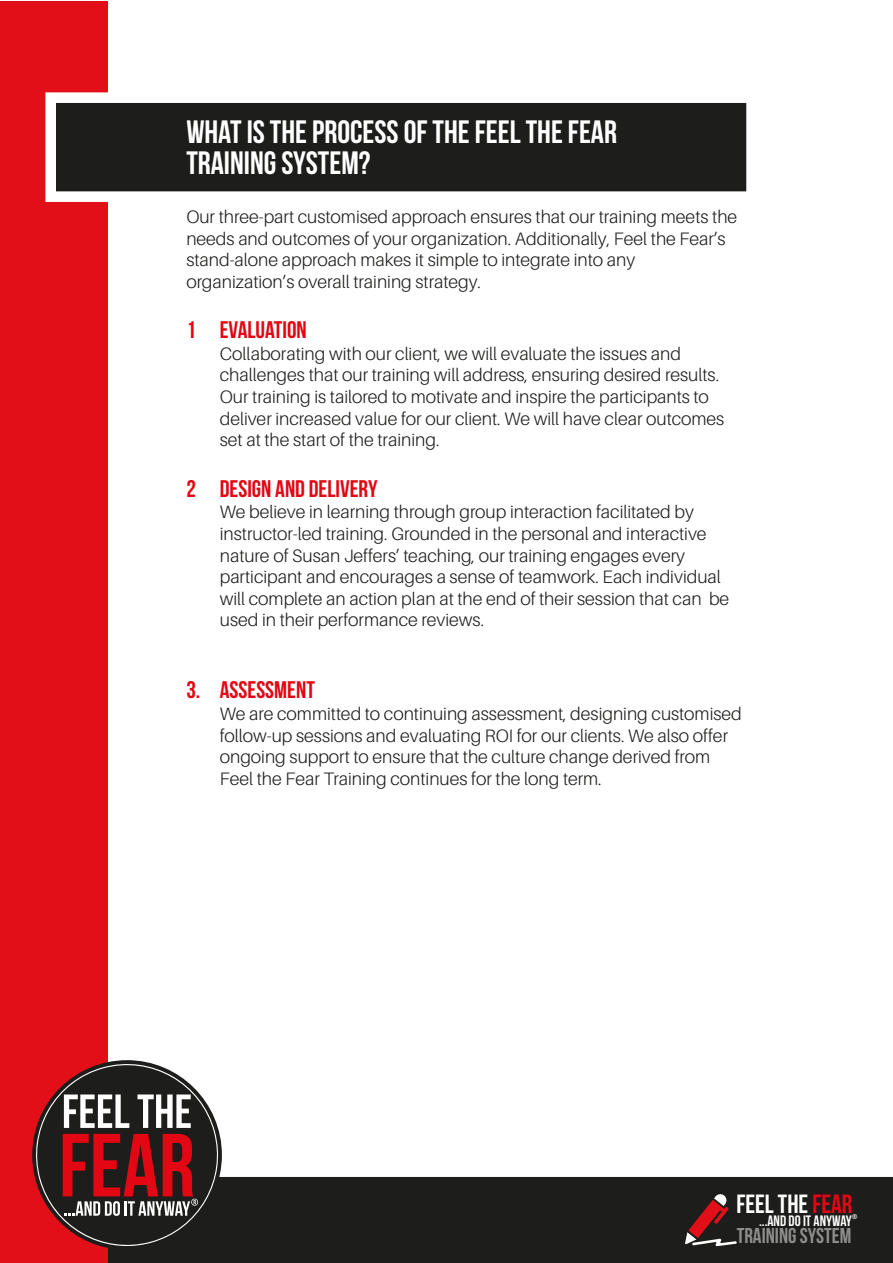
<style>
.page{position:relative;width:893px;height:1263px;background:#fff}
.page>*{position:absolute;margin:0;border:0;box-sizing:border-box;transform-origin:0 0}
.t1{font:32.25px/31.5px "Bebas Neue";color:#fff}
.t2{font:26.4px "Bebas Neue";color:#fff}
.t3{font:24px "Bebas Neue";color:#e30613}
.t4{font:21.45px "Bebas Neue";color:rgb(255 255 255/.5)}
.t5{font:300 18px/21.6px "Aileron";color:#1d1d1b}
.t6{font:15.15px "Bebas Neue";color:#fff}
.t7{font:6.9px "Bebas Neue";color:#fff}
.s1{color:#e30613}
</style>
<div class="page">
<div style="left:108px;top:1177px;width:784px;height:86px;background:#1d1d1b"></div>
<svg style="left:685px;top:1193px;width:52px;height:53px;background:#5c3132"></svg>
<div style="left:0;top:1px;width:108px;height:1262px;background:#e20e18"></div>
<svg style="left:45px;top:92px;width:702px;height:110px;fill:#1d1d1b"></svg>
<svg style="left:34px;top:1060px;width:186px;height:195px"></svg>
<h1 class="t1" style="left:186px;top:115px;width:432px">WHAT IS THE PROCESS OF THE FEEL THE FEAR<br>TRAINING SYSTEM?</h1>
<p class="t5" style="left:186px;top:206px;width:552px">Our three-part customised approach ensures that our training meets the needs and outcomes of your organization. Additionally, Feel the Fear’s stand-alone approach makes it simple to integrate into any organization’s overall training strategy.</p>
<h3 class="t3" style="left:186px;top:317px;width:122px">1 EVALUATION</h3>
<p class="t5" style="left:220px;top:343px;width:506px">Collaborating with our client, we will evaluate the issues and challenges that our training will address, ensuring desired results.<br>Our training is tailored to motivate and inspire the participants to deliver increased value for our client. We will have clear outcomes set at the start of the training.</p>
<h3 class="t3" style="left:186px;top:475px;width:193px">2 DESIGN AND DELIVERY</h3>
<p class="t5" style="left:220px;top:501px;width:511px">We believe in learning through group interaction facilitated by instructor-led training. Grounded in the personal and interactive nature of Susan Jeffers’ teaching, our training engages every participant and encourages a sense of teamwork. Each individual will complete an action plan at the end of their session that can be used in their performance reviews.</p>
<h3 class="t3" style="left:186px;top:677px;width:130px">3. ASSESSMENT</h3>
<p class="t5" style="left:220px;top:703px;width:524px">We are committed to continuing assessment, designing customised follow-up sessions and evaluating ROI for our clients. We also offer ongoing support to ensure that the culture change derived from Feel the Fear Training continues for the long term.</p>
<h2 class="t2" style="left:736px;top:1189px;width:117px">FEEL THE <span class="s1">FEAR</span></h2>
<p class="t7" style="left:852px;top:1213px;width:7px">®</p>
<p class="t6" style="left:759px;top:1212px;width:94px">...AND DO IT ANYWAY</p>
<p class="t4" style="left:737px;top:1224px;width:116px">TRAINING SYSTEM</p>
</div>
